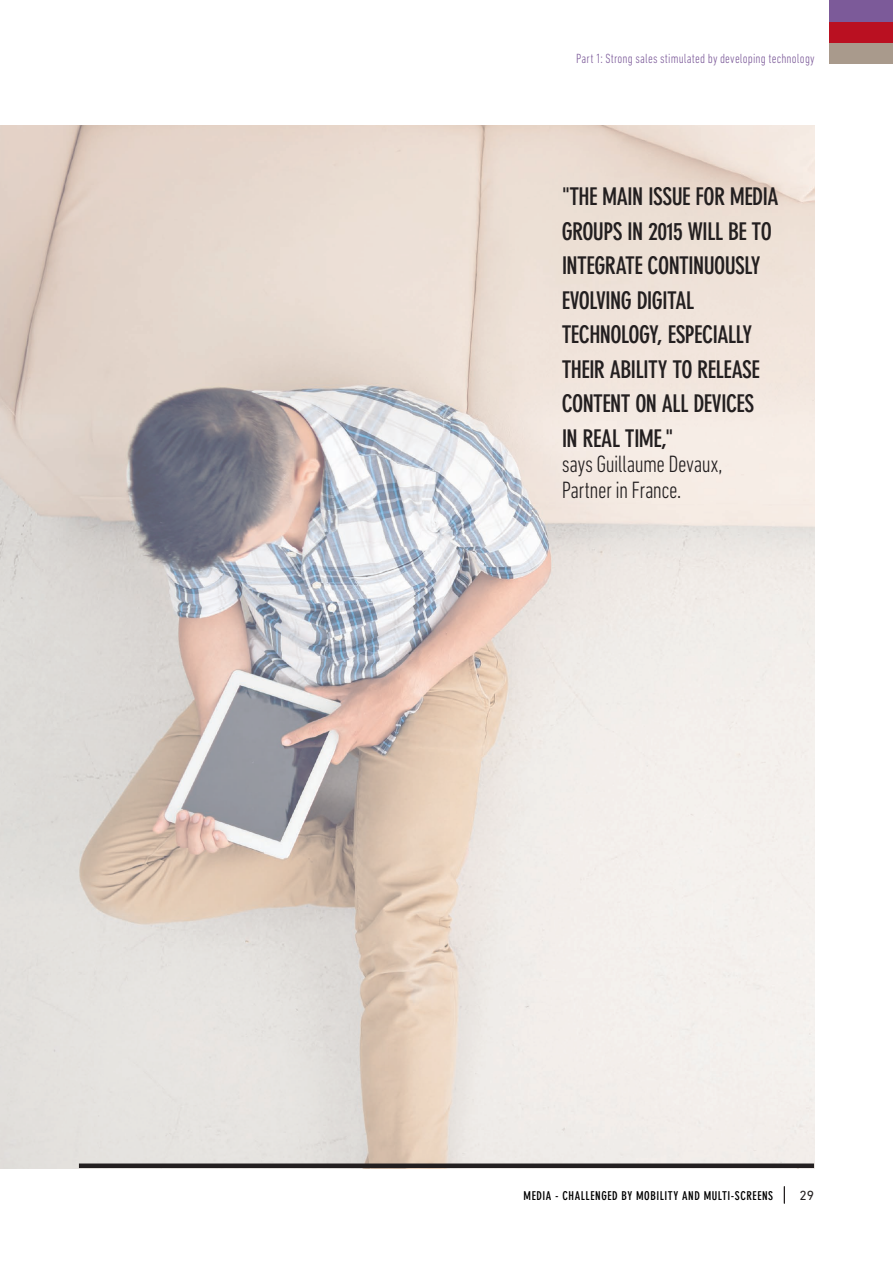
<style>
.page{position:relative;width:893px;height:1263px;background:#fff}
.page>*{position:absolute;margin:0;border:0;box-sizing:border-box;transform-origin:0 0}
._07_key_title{font:700 condensed 24px/34.5px "DIN Neuzeit Grotesk Std";letter-spacing:-.025em;color:#231f20}
._07_key_title-2{font:300 condensed 24px/25.5px "DIN Next LT Pro";letter-spacing:-.025em;color:#231f20}
._01_header{font:300 condensed 13.5px "DIN Next LT Pro";letter-spacing:.015em;color:#7c5a99}
._11_foot_folio{font:13.5px "DIN Next LT Pro";color:#231f20}
._11_foot_title{font:700 condensed 12px "DIN Neuzeit Grotesk Std";letter-spacing:.045em;color:#000}
</style>
<div class="page">
<img style="left:0;top:125px;width:814px;height:1043px">
<div style="left:830px;top:42px;width:63px;height:21px;background:#a99a8c"></div>
<div style="left:830px;top:21px;width:63px;height:21px;background:#ba1021"></div>
<div style="left:830px;top:0;width:63px;height:21px;background:#7c5a99"></div>
<div style="left:79px;top:1163px;width:735px;height:5px;background:#231f20"></div>
<svg style="left:784px;top:1186px;width:1px;height:17px"></svg>
<p class="_01_header" style="left:576px;top:51px;width:240px">Part 1: Strong sales stimulated by developing technology</p>
<p class="_07_key_title" style="left:562px;top:180px;width:218px">"THE MAIN ISSUE FOR MEDIA<br>GROUPS IN 2015 WILL BE TO<br>INTEGRATE CONTINUOUSLY<br>EVOLVING DIGITAL<br>TECHNOLOGY, ESPECIALLY<br>THEIR ABILITY TO RELEASE<br>CONTENT ON ALL DEVICES<br>IN REAL TIME,"</p>
<p class="_07_key_title-2" style="left:562px;top:451px;width:162px">says Guillaume Devaux,<br>Partner in France.</p>
<p class="_11_foot_title" style="left:524px;top:1188px;width:251px">MEDIA - CHALLENGED BY MOBILITY AND MULTI-SCREENS</p>
<p class="_11_foot_folio" style="left:799px;top:1187px;width:16px">29</p>
</div>
